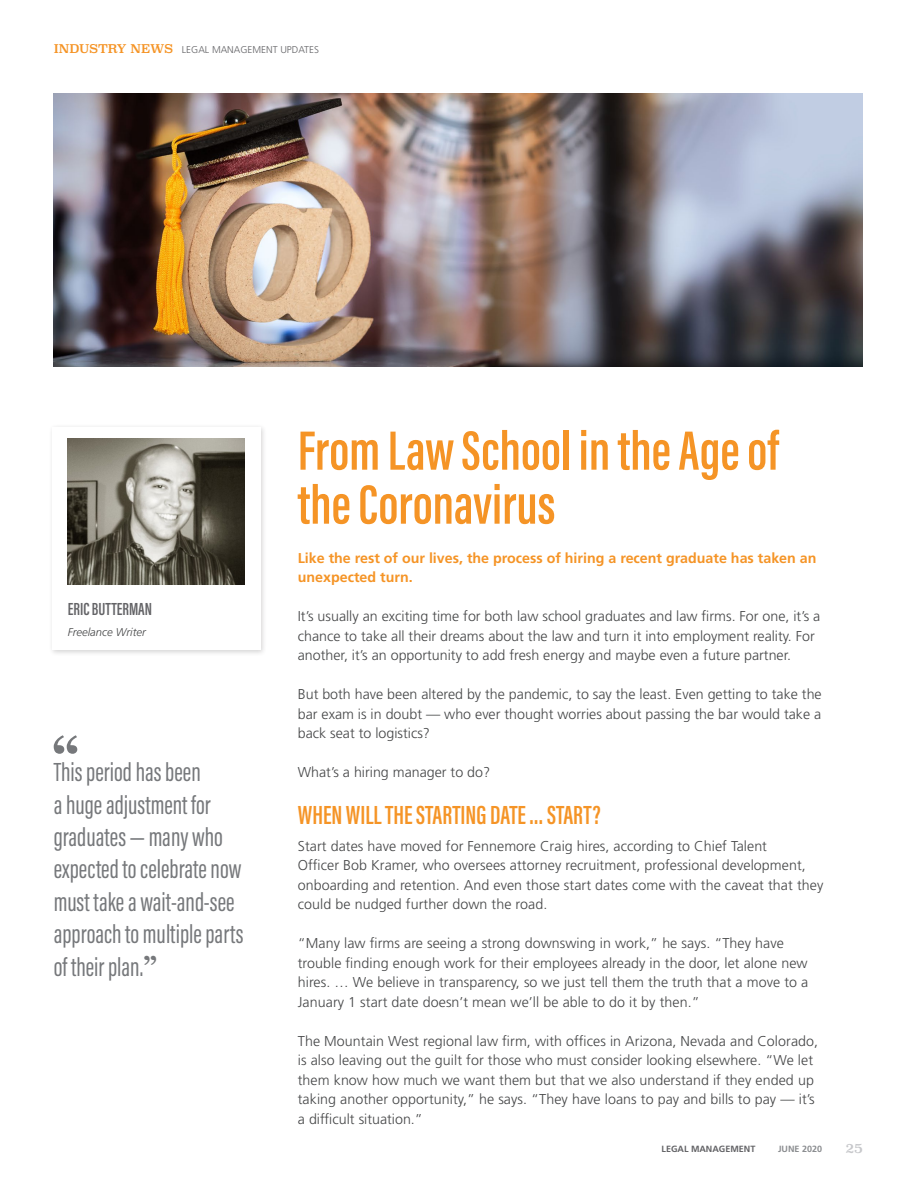
<style>
.page{position:relative;width:918px;height:1188px;background:#fff}
.page>*{position:absolute;margin:0;border:0;box-sizing:border-box;transform-origin:0 0}
.t1{font:600 57px/54px "Acumin Pro Extra Cond";color:#f59426}
.t2{font:27px/32.4px "Acumin Pro Extra Cond";color:#76787b}
.t3{font:600 27px "Acumin Pro Extra Cond";color:#f59426}
.t4{font:600 18px "Acumin Pro Extra Cond";color:#636366}
.t5{font:300 14.25px/19.5px "Frutiger LT Std";letter-spacing:.005em;color:#454647}
.t6{font:700 14.25px/19.5px "Frutiger LT Std";color:#f59426}
.t7{font:13.5px "Superclarendon Rg";color:#c7c8cb}
.t8{font:italic 300 11.25px "Frutiger LT Std";color:#454647}
.t9{font:300 9.9px "Frutiger LT Std";color:#636366}
.t10{font:700 9px "Frutiger LT Std";color:#636366}
.t11{font:700 9px "Frutiger LT Std";color:#8a8c8f}
.s1{font-family:"Superclarendon Rg";font-weight:400;font-size:12px;color:#f59426}
.s2{font-family:"Georgia";font-weight:700}
</style>
<div class="page">
<div style="left:48px;top:424px;width:219px;height:233px;background:#231f20;opacity:.19"></div>
<div style="left:52px;top:427px;width:209px;height:223px;background:#fff"></div>
<img style="left:68px;top:439px;width:176px;height:146px">
<svg style="left:54px;top:735px;width:23px;height:19px"></svg>
<img style="left:54px;top:93px;width:808px;height:273px">
<p class="t9" style="left:54px;top:44px;width:267px"><span class="s1">INDUSTRY NEWS</span> LEGAL MANAGEMENT UPDATES</p>
<p class="t4" style="left:68px;top:598px;width:86px">ERIC BUTTERMAN</p>
<p class="t8" style="left:68px;top:625px;width:80px">Freelance Writer</p>
<p class="t2" style="left:54px;top:756px;width:191px">This period has been<br>a huge adjustment for graduates — many who expected to celebrate now must take a wait-and-see approach to multiple parts of their plan.<span class="s2">”</span></p>
<p class="t1" style="left:298px;top:423px;width:483px">From Law School in the Age of the Coronavirus</p>
<p class="t6" style="left:298px;top:548px;width:520px">Like the rest of our lives, the process of hiring a recent graduate has taken an unexpected turn.</p>
<p class="t5" style="left:298px;top:607px;width:524px">It’s usually an exciting time for both law school graduates and law firms. For one, it’s a chance to take all their dreams about the law and turn it into employment reality. For another, it’s an opportunity to add fresh energy and maybe even a future partner.</p>
<p class="t5" style="left:298px;top:685px;width:525px;text-align:justify">But both have been altered by the pandemic, to say the least. Even getting to take the bar exam is in doubt — who ever thought worries about passing the bar would take a back seat to logistics?</p>
<p class="t5" style="left:298px;top:763px;width:194px">What’s a hiring manager to do?</p>
<p class="t3" style="left:298px;top:798px;width:305px">WHEN WILL THE STARTING DATE … START?</p>
<p class="t5" style="left:298px;top:836px;width:527px">Start dates have moved for Fennemore Craig hires, according to Chief Talent<br>Officer Bob Kramer, who oversees attorney recruitment, professional development, onboarding and retention. And even those start dates come with the caveat that they could be nudged further down the road.</p>
<p class="t5" style="left:298px;top:934px;width:512px">“Many law firms are seeing a strong downswing in work,” he says. “They have trouble finding enough work for their employees already in the door, let alone new hires. … We believe in transparency, so we just tell them the truth that a move to a January 1 start date doesn’t mean we’ll be able to do it by then.”</p>
<p class="t5" style="left:298px;top:1031px;width:522px">The Mountain West regional law firm, with offices in Arizona, Nevada and Colorado, is also leaving out the guilt for those who must consider looking elsewhere. “We let them know how much we want them but that we also understand if they ended up taking another opportunity,” he says. “They have loans to pay and bills to pay — it’s a difficult situation.”</p>
<p class="t10" style="left:662px;top:1144px;width:95px">LEGAL MANAGEMENT</p>
<p class="t11" style="left:778px;top:1144px;width:46px">JUNE 2020</p>
<p class="t7" style="left:845px;top:1140px;width:19px">25</p>
</div>
